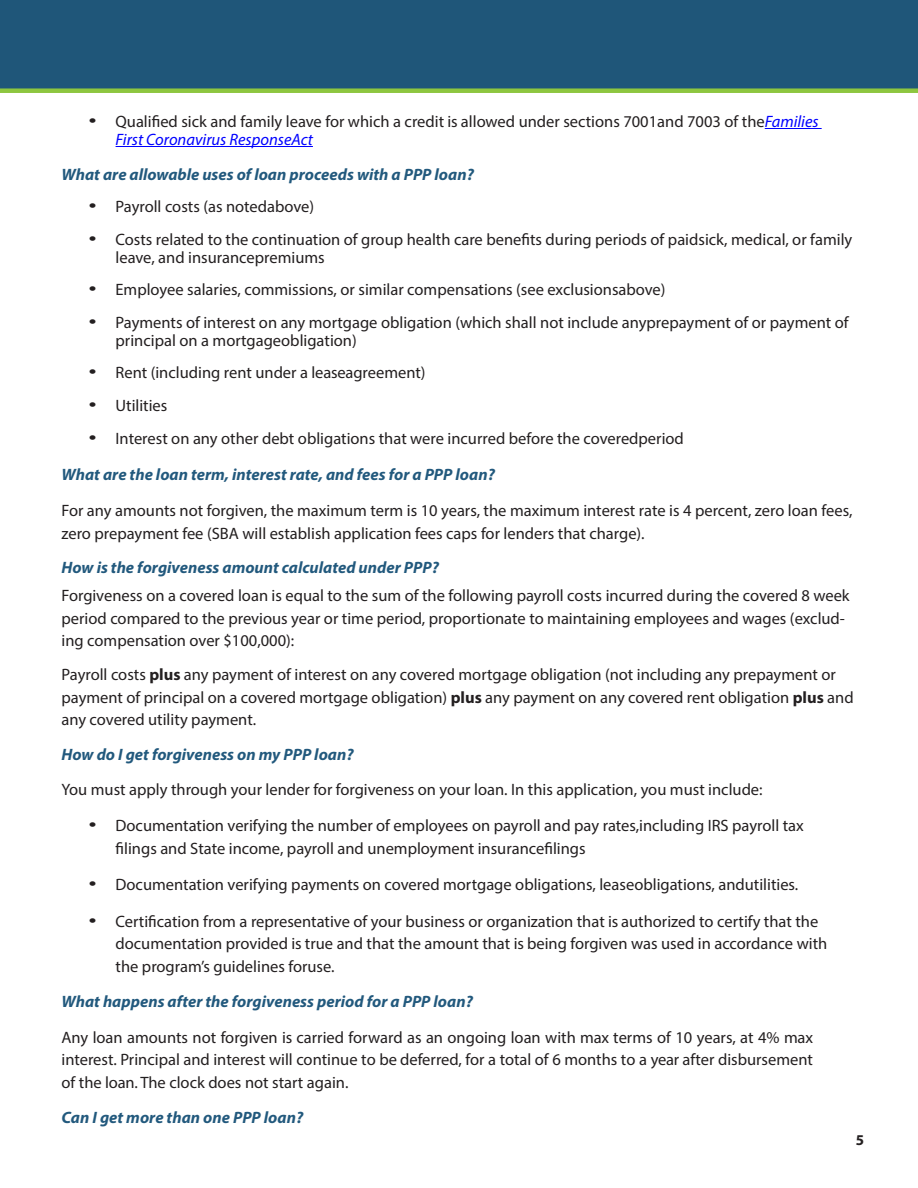
<style>
.page{position:relative;width:918px;height:1188px;background:#fff}
.page>*{position:absolute;margin:0;border:0;box-sizing:border-box;transform-origin:0 0}
.Body_Text{font:16.5px/22.5px "Myriad Pro";color:#231f20}
.Heading_1{font:italic 700 16.5px "Myriad Pro";color:#22597d}
.t1{font:700 15px "Myriad Pro";color:#231f20}
.s1{font-family:"Arial";font-size:18px}
.s2{font-style:italic;color:#00f}
.s3{font-weight:700}
</style>
<div class="page">
<div style="left:0;top:0;width:918px;height:91px;background:#1f5679"></div>
<div style="left:0;top:88px;width:918px;height:5px;background:#8dc63f"></div>
<hr style="left:765px;top:128px;width:57px;height:1px;background:#00f">
<hr style="left:116px;top:146px;width:197px;height:1px;background:#00f">
<p class="Body_Text" style="left:116px;top:112px;width:705px;line-height:18px;text-indent:-27px"><span class="s1">•</span> Qualified sick and family leave for which a credit is allowed under sections 7001and 7003 of the<span class="s2">Families<br>First Coronavirus ResponseAct</span></p>
<p class="Heading_1" style="left:62px;top:163px;width:414px">What are allowable uses of loan proceeds with a PPP loan?</p>
<p class="Body_Text" style="left:88px;top:195px;width:227px"><span class="s1">•</span> Payroll costs (as notedabove)</p>
<p class="Body_Text" style="left:116px;top:230px;width:738px;line-height:18px;text-indent:-27px"><span class="s1">•</span> Costs related to the continuation of group health care benefits during periods of paidsick, medical, or family leave, and insurancepremiums</p>
<p class="Body_Text" style="left:88px;top:278px;width:579px"><span class="s1">•</span> Employee salaries, commissions, or similar compensations (see exclusionsabove)</p>
<p class="Body_Text" style="left:116px;top:313px;width:735px;line-height:18px;text-indent:-27px"><span class="s1">•</span> Payments of interest on any mortgage obligation (which shall not include anyprepayment of or payment of principal on a mortgageobligation)</p>
<p class="Body_Text" style="left:88px;top:361px;width:339px"><span class="s1">•</span> Rent (including rent under a leaseagreement)</p>
<p class="Body_Text" style="left:88px;top:394px;width:80px"><span class="s1">•</span> Utilities</p>
<p class="Body_Text" style="left:88px;top:427px;width:597px"><span class="s1">•</span> Interest on any other debt obligations that were incurred before the coveredperiod</p>
<p class="Heading_1" style="left:62px;top:464px;width:435px">What are the loan term, interest rate, and fees for a PPP loan?</p>
<p class="Body_Text" style="left:62px;top:499px;width:792px">For any amounts not forgiven, the maximum term is 10 years, the maximum interest rate is 4 percent, zero loan fees, zero prepayment fee (SBA will establish application fees caps for lenders that charge).</p>
<p class="Heading_1" style="left:62px;top:557px;width:379px">How is the forgiveness amount calculated under PPP?</p>
<p class="Body_Text" style="left:62px;top:584px;width:790px">Forgiveness on a covered loan is equal to the sum of the following payroll costs incurred during the covered 8 week period compared to the previous year or time period, proportionate to maintaining employees and wages (exclud&shy;ing compensation over $100,000):</p>
<p class="Body_Text" style="left:62px;top:663px;width:794px">Payroll costs <span class="s3">plus</span> any payment of interest on any covered mortgage obligation (not including any prepayment or payment of principal on a covered mortgage obligation) <span class="s3">plus</span> any payment on any covered rent obligation <span class="s3">plus</span> and any covered utility payment.</p>
<p class="Heading_1" style="left:62px;top:743px;width:294px">How do I get forgiveness on my PPP loan?</p>
<p class="Body_Text" style="left:62px;top:778px;width:703px">You must apply through your lender for forgiveness on your loan. In this application, you must include:</p>
<p class="Body_Text" style="left:116px;top:814px;width:690px;text-indent:-27px"><span class="s1">•</span> Documentation verifying the number of employees on payroll and pay rates,including IRS payroll tax filings and State income, payroll and unemployment insurancefilings</p>
<p class="Body_Text" style="left:88px;top:873px;width:711px"><span class="s1">•</span> Documentation verifying payments on covered mortgage obligations, leaseobligations, andutilities.</p>
<p class="Body_Text" style="left:116px;top:910px;width:713px;text-indent:-27px"><span class="s1">•</span> Certification from a representative of your business or organization that is authorized to certify that the documentation provided is true and that the amount that is being forgiven was used in accordance with the program’s guidelines foruse.</p>
<p class="Heading_1" style="left:62px;top:991px;width:413px">What happens after the forgiveness period for a PPP loan?</p>
<p class="Body_Text" style="left:62px;top:1026px;width:753px;text-align:justify">Any loan amounts not forgiven is carried forward as an ongoing loan with max terms of 10 years, at 4% max interest. Principal and interest will continue to be deferred, for a total of 6 months to a year after disbursement of the loan. The clock does not start again.</p>
<p class="Heading_1" style="left:62px;top:1107px;width:243px">Can I get more than one PPP loan?</p>
<p class="t1" style="left:856px;top:1130px;width:10px">5</p>
</div>
